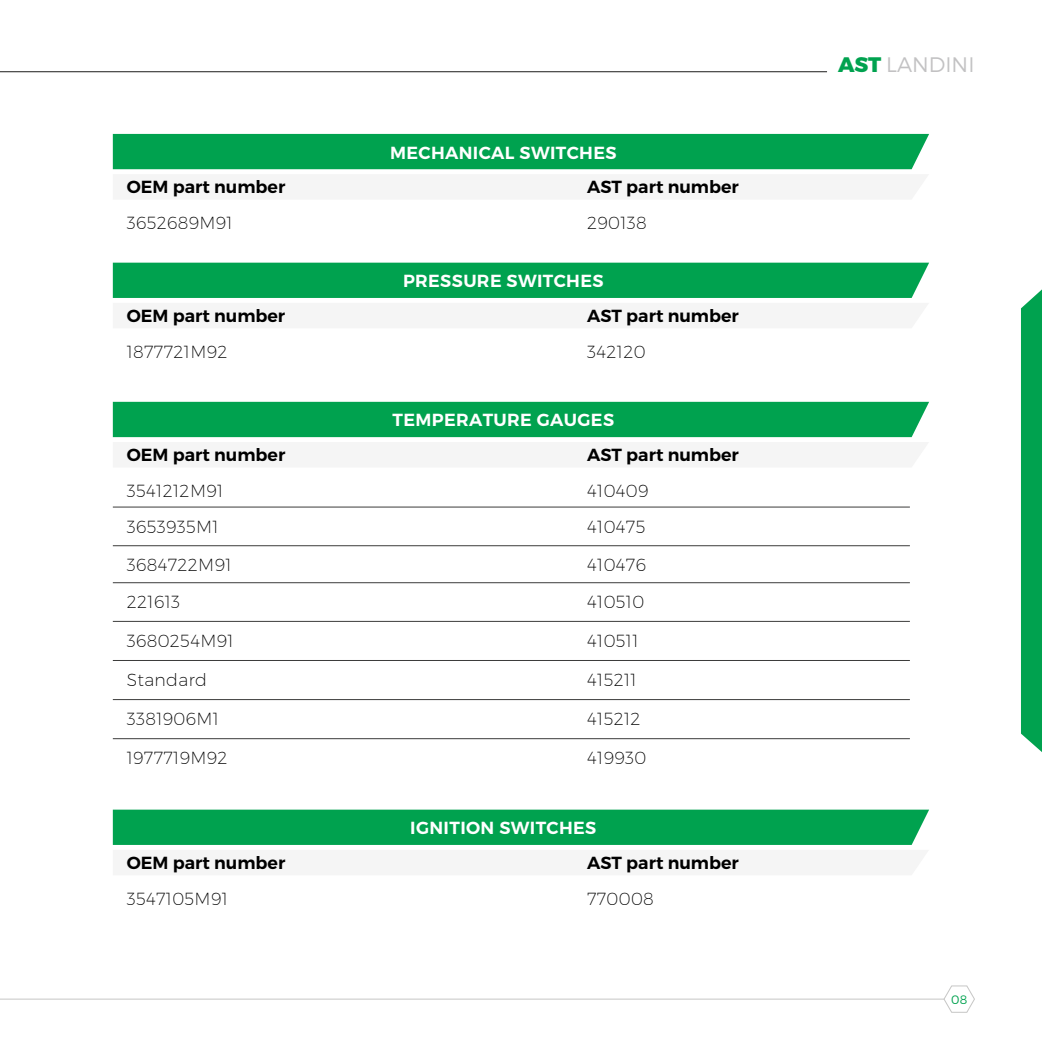
<style>
.page{position:relative;width:1042px;height:1042px;background:#fff}
.page>*{position:absolute;margin:0;border:0;box-sizing:border-box;transform-origin:0 0}
.t1{font:300 21px "Montserrat";color:rgb(51 50 54/.3)}
.t2{font:200 17.5px "Montserrat";letter-spacing:.02em;color:#000}
.t3{font:600 17.5px "Montserrat";color:#000}
.t4{font:600 17.5px "Montserrat";letter-spacing:.02em;color:#fff}
.t5{font:300 12.25px "Montserrat";color:#00a24f}
.s1{font-weight:800;color:#00a24f}
</style>
<div class="page">
<hr style="left:0;top:71px;width:827px;height:1px;background:#1c1c1b">
<hr style="left:0;top:999px;width:944px;height:1px;background:#c6c6c5">
<svg style="left:943px;top:985px;width:32px;height:28px"></svg>
<div style="left:1021px;top:289px;width:21px;height:463px;background:#00a24f"></div>
<div style="left:113px;top:134px;width:816px;height:36px;background:#00a24f"></div>
<div style="left:113px;top:263px;width:816px;height:35px;background:#00a24f"></div>
<hr style="left:113px;top:507px;width:797px;height:1px;background:#3c3c3b">
<div style="left:113px;top:402px;width:816px;height:36px;background:#00a24f"></div>
<hr style="left:113px;top:545px;width:797px;height:1px;background:#3c3c3b">
<hr style="left:113px;top:582px;width:797px;height:1px;background:#3c3c3b">
<hr style="left:113px;top:621px;width:797px;height:1px;background:#3c3c3b">
<hr style="left:113px;top:660px;width:797px;height:1px;background:#3c3c3b">
<hr style="left:113px;top:699px;width:797px;height:1px;background:#3c3c3b">
<hr style="left:113px;top:738px;width:797px;height:1px;background:#3c3c3b">
<div style="left:113px;top:809px;width:816px;height:36px;background:#00a24f"></div>
<p class="t4" style="left:390px;top:145px;width:228px">MECHANICAL SWITCHES</p>
<p class="t3" style="left:127px;top:180px;width:160px">OEM part number</p>
<p class="t3" style="left:587px;top:180px;width:153px">AST part number</p>
<p class="t2" style="left:127px;top:215px;width:108px">3652689M91</p>
<p class="t2" style="left:587px;top:215px;width:61px">290138</p>
<p class="t4" style="left:403px;top:274px;width:202px">PRESSURE SWITCHES</p>
<p class="t3" style="left:127px;top:309px;width:160px">OEM part number</p>
<p class="t3" style="left:587px;top:309px;width:153px">AST part number</p>
<p class="t2" style="left:127px;top:343px;width:102px">1877721M92</p>
<p class="t2" style="left:587px;top:343px;width:60px">342120</p>
<p class="t4" style="left:392px;top:413px;width:223px">TEMPERATURE GAUGES</p>
<p class="t3" style="left:127px;top:448px;width:160px">OEM part number</p>
<p class="t3" style="left:587px;top:448px;width:153px">AST part number</p>
<p class="t2" style="left:127px;top:482px;width:98px">3541212M91</p>
<p class="t2" style="left:587px;top:482px;width:63px">410409</p>
<p class="t2" style="left:127px;top:518px;width:94px">3653935M1</p>
<p class="t2" style="left:587px;top:518px;width:60px">410475</p>
<p class="t2" style="left:127px;top:557px;width:106px">3684722M91</p>
<p class="t2" style="left:587px;top:557px;width:60px">410476</p>
<p class="t2" style="left:127px;top:594px;width:55px">221613</p>
<p class="t2" style="left:587px;top:594px;width:59px">410510</p>
<p class="t2" style="left:127px;top:632px;width:108px">3680254M91</p>
<p class="t2" style="left:587px;top:632px;width:53px">410511</p>
<p class="t2" style="left:127px;top:671px;width:82px">Standard</p>
<p class="t2" style="left:587px;top:671px;width:51px">415211</p>
<p class="t2" style="left:127px;top:711px;width:94px">3381906M1</p>
<p class="t2" style="left:587px;top:711px;width:55px">415212</p>
<p class="t2" style="left:127px;top:750px;width:102px">1977719M92</p>
<p class="t2" style="left:587px;top:750px;width:61px">419930</p>
<p class="t4" style="left:410px;top:821px;width:188px">IGNITION SWITCHES</p>
<p class="t3" style="left:127px;top:856px;width:160px">OEM part number</p>
<p class="t3" style="left:587px;top:856px;width:153px">AST part number</p>
<p class="t2" style="left:127px;top:890px;width:103px">3547105M91</p>
<p class="t2" style="left:587px;top:890px;width:68px">770008</p>
<p class="t1" style="left:838px;top:55px;width:138px"><span class="s1">AST</span> LANDINI</p>
<p class="t5" style="left:951px;top:994px;width:18px">08</p>
</div>
